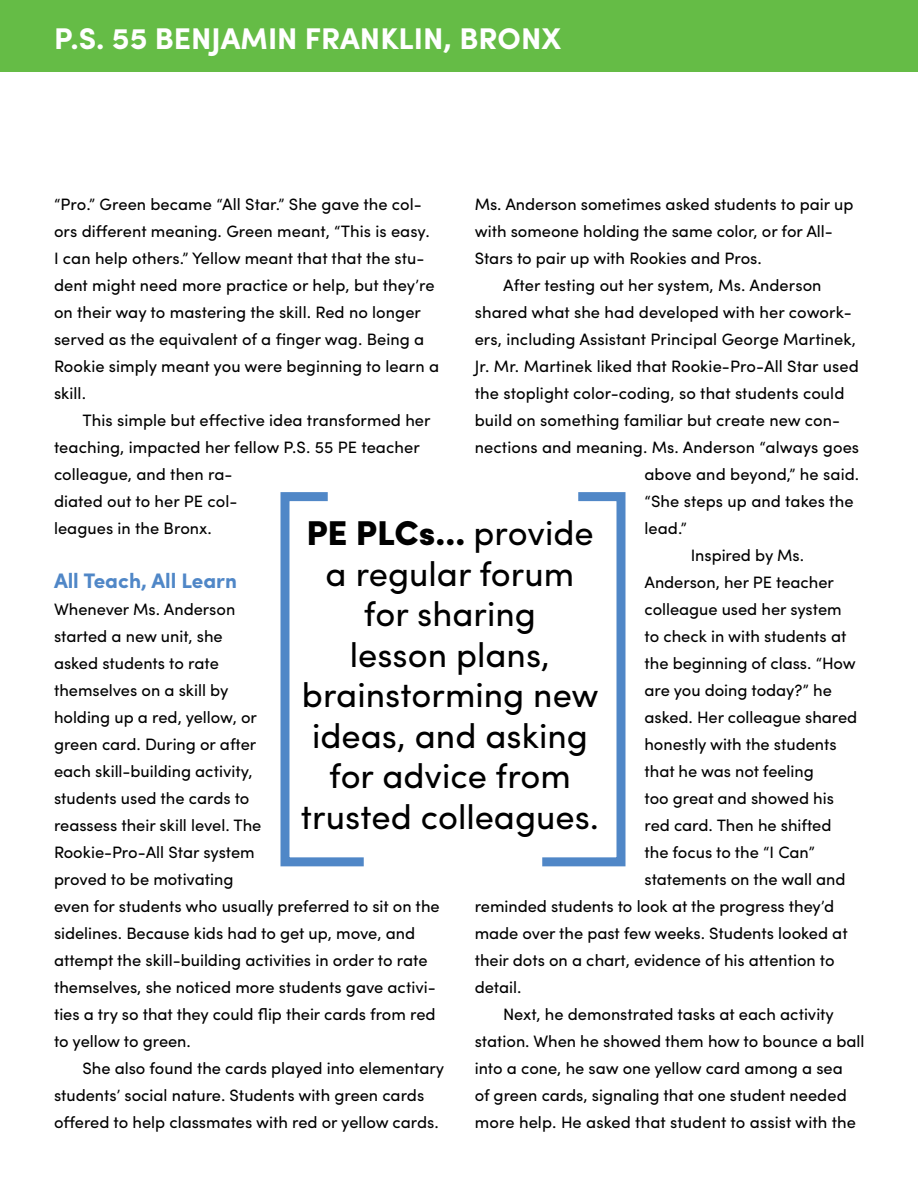
<style>
.page{position:relative;width:918px;height:1188px;background:#fff}
.page>*{position:absolute;margin:0;border:0;box-sizing:border-box;transform-origin:0 0}
.t1{font:34.5px/40.5px "Sofia Pro";color:#000;text-align:center}
.t2{font:700 30px "Sofia Pro";color:#fff}
.t3{font:700 21px "Sofia Pro";letter-spacing:-.005em;color:#5087c7}
.t4{font:16.5px/27px "Sofia Pro";letter-spacing:-.005em;color:#000}
.s1{font-weight:900}
</style>
<div class="page">
<div style="left:0;top:0;width:918px;height:72px;background:#65bc46"></div>
<svg style="left:280px;top:492px;width:84px;height:375px"></svg>
<svg style="left:542px;top:492px;width:84px;height:375px"></svg>
<p class="t2" style="left:54px;top:16px;width:509px">P.S. 55 BENJAMIN FRANKLIN, BRONX</p>
<p class="t4" style="left:54px;top:190px;width:387px">“Pro.” Green became “All Star.” She gave the col&shy;ors different meaning. Green meant, “This is easy.<br>I can help others.” Yellow meant that that the stu&shy;dent might need more practice or help, but they’re on their way to mastering the skill. Red no longer served as the equivalent of a finger wag. Being a Rookie simply meant you were beginning to learn a skill.</p>
<p class="t4" style="left:54px;top:406px;width:378px;text-indent:28px">This simple but effective idea transformed her teaching, impacted her fellow P.S. 55 PE teacher colleague, and then ra-<br>diated out to her PE col-<br>leagues in the Bronx.</p>
<p class="t3" style="left:54px;top:565px;width:184px">All Teach, All Learn</p>
<p class="t4" style="left:54px;top:595px;width:387px">Whenever Ms. Anderson<br>started a new unit, she<br>asked students to rate<br>themselves on a skill by<br>holding up a red, yellow, or<br>green card. During or after<br>each skill-building activity,<br>students used the cards to<br>reassess their skill level. The<br>Rookie-Pro-All Star system<br>proved to be motivating<br>even for students who usually preferred to sit on the sidelines. Because kids had to get up, move, and attempt the skill-building activities in order to rate themselves, she noticed more students gave activi&shy;ties a try so that they could flip their cards from red to yellow to green.</p>
<p class="t4" style="left:54px;top:1054px;width:392px;text-indent:28px">She also found the cards played into elementary students’ social nature. Students with green cards offered to help classmates with red or yellow cards.</p>
<p class="t4" style="left:475px;top:190px;width:380px">Ms. Anderson sometimes asked students to pair up with someone holding the same color, or for All-<br>Stars to pair up with Rookies and Pros.</p>
<p class="t4" style="left:503px;top:271px;width:320px">After testing out her system, Ms. Anderson</p>
<p class="t4" style="left:475px;top:298px;width:378px">shared what she had developed with her cowork-</p>
<p class="t4" style="left:475px;top:325px;width:383px">ers, including Assistant Principal George Martinek,</p>
<p class="t4" style="left:475px;top:352px;width:386px">Jr. Mr. Martinek liked that Rookie-Pro-All Star used</p>
<p class="t4" style="left:475px;top:379px;width:371px">the stoplight color-coding, so that students could</p>
<p class="t4" style="left:475px;top:406px;width:367px">build on something familiar but create new con-</p>
<p class="t4" style="left:475px;top:433px;width:386px">nections and meaning. Ms. Anderson “always goes</p>
<p class="t4" style="left:645px;top:460px;width:216px">above and beyond,” he said.</p>
<p class="t4" style="left:645px;top:487px;width:211px">“She steps up and takes the</p>
<p class="t4" style="left:645px;top:514px;width:44px">lead.”</p>
<p class="t4" style="left:691px;top:541px;width:115px">Inspired by Ms.</p>
<p class="t4" style="left:644px;top:568px;width:191px">Anderson, her PE teacher</p>
<p class="t4" style="left:644px;top:595px;width:199px">colleague used her system</p>
<p class="t4" style="left:644px;top:622px;width:203px">to check in with students at</p>
<p class="t4" style="left:644px;top:649px;width:213px">the beginning of class. “How</p>
<p class="t4" style="left:644px;top:676px;width:189px">are you doing today?” he</p>
<p class="t4" style="left:644px;top:703px;width:214px">asked. Her colleague shared</p>
<p class="t4" style="left:644px;top:730px;width:194px">honestly with the students</p>
<p class="t4" style="left:644px;top:757px;width:171px">that he was not feeling</p>
<p class="t4" style="left:644px;top:784px;width:191px">too great and showed his</p>
<p class="t4" style="left:644px;top:811px;width:189px">red card. Then he shifted</p>
<p class="t4" style="left:644px;top:838px;width:172px">the focus to the “I Can”</p>
<p class="t4" style="left:644px;top:865px;width:203px">statements on the wall and</p>
<p class="t4" style="left:475px;top:892px;width:361px">reminded students to look at the progress they’d</p>
<p class="t4" style="left:475px;top:919px;width:375px">made over the past few weeks. Students looked at</p>
<p class="t4" style="left:475px;top:946px;width:361px">their dots on a chart, evidence of his attention to</p>
<p class="t4" style="left:475px;top:973px;width:48px">detail.</p>
<p class="t4" style="left:475px;top:1000px;width:391px;text-indent:28px">Next, he demonstrated tasks at each activity station. When he showed them how to bounce a ball into a cone, he saw one yellow card among a sea<br>of green cards, signaling that one student needed more help. He asked that student to assist with the</p>
<p class="t1" style="left:302px;top:511px;width:298px"><span class="s1">PE PLCs...</span> provide a regular forum for sharing<br>lesson plans, brainstorming new</p>
<p class="t1" style="left:301px;top:713px;width:300px">ideas, and asking for advice from trusted colleagues.</p>
</div>
